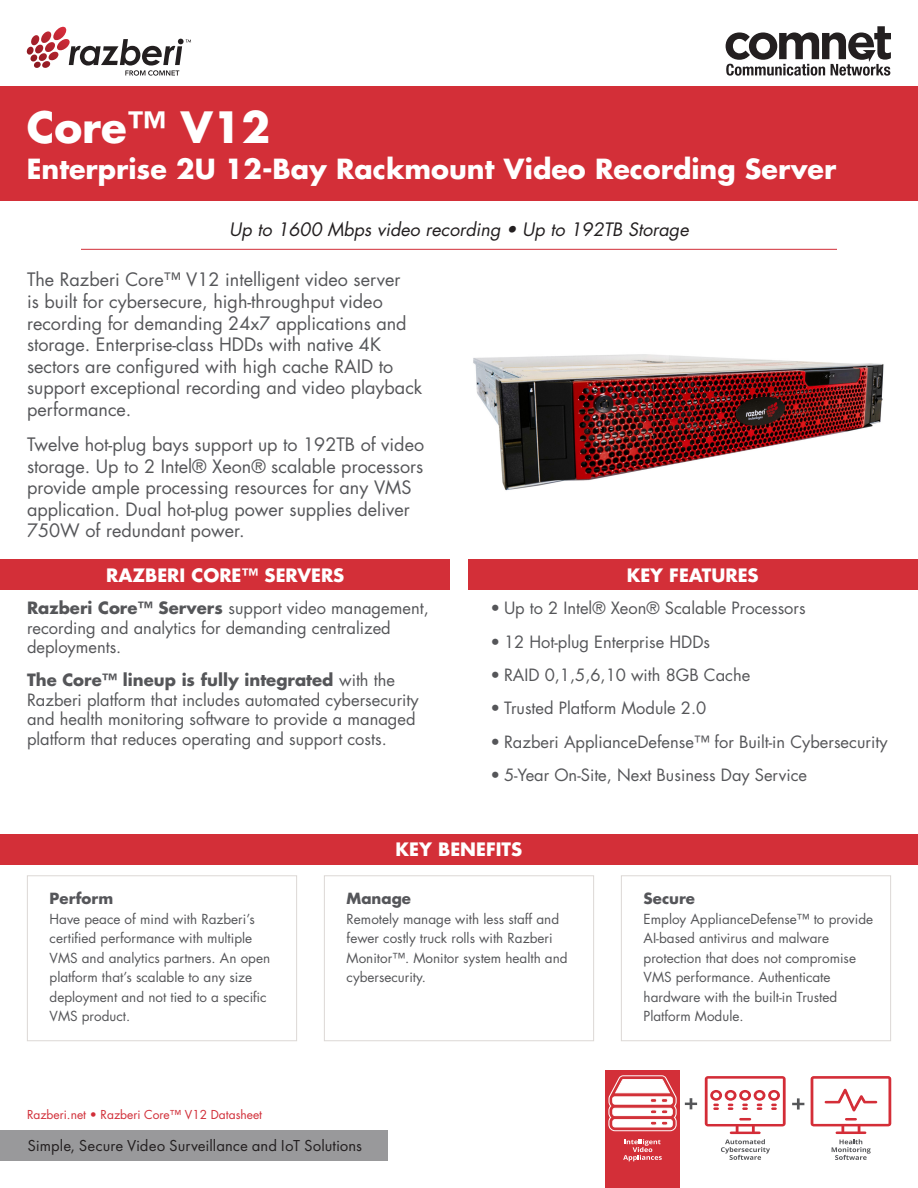
<style>
.page{position:relative;width:918px;height:1188px;background:#fff}
.page>*{position:absolute;margin:0;border:0;box-sizing:border-box;transform-origin:0 0}
.t1{font:700 42px "Futura Std";color:#fff}
.t2{font:700 27px "Futura Std";color:#fff}
.t3{font:18px/21.6px "Futura Std";color:#555659}
.t4{font:italic 18px "Futura Std";color:#231f20}
.t5{font:700 18px "Futura Std";color:#fff}
.t6{font:16.5px/19.5px "Futura Std";color:#555659}
.t7{font:16.5px "Futura PT";letter-spacing:.005em;color:#231f20}
.t8{font:700 15px "Futura Std";color:#55565a}
.t9{font:13.5px/19.5px "Futura Std";color:#555659}
.t10{font:12px "Futura Std";color:#d12e38}
.s1{font-weight:700}
</style>
<div class="page">
<svg style="left:27px;top:27px;width:164px;height:49px"></svg>
<div style="left:0;top:1130px;width:388px;height:31px;background:#99999b"></div>
<hr style="left:81px;top:249px;width:756px;height:1px;background:#d12e38">
<div style="left:0;top:834px;width:918px;height:30px;background:#d32f38"></div>
<div style="left:468px;top:559px;width:450px;height:31px;background:#d32f38"></div>
<div style="left:0;top:559px;width:450px;height:31px;background:#d32f38"></div>
<svg style="left:726px;top:26px;width:165px;height:50px"></svg>
<div style="left:0;top:86px;width:918px;height:115px;background:#d32f38"></div>
<div style="left:606px;top:1071px;width:74px;height:117px;background:#d32f38"></div>
<svg style="left:705px;top:1076px;width:81px;height:84px"></svg>
<svg style="left:811px;top:1076px;width:80px;height:84px"></svg>
<svg style="left:608px;top:1075px;width:69px;height:56px"></svg>
<svg style="left:685px;top:1098px;width:12px;height:11px"></svg>
<svg style="left:792px;top:1098px;width:12px;height:12px"></svg>
<svg style="left:623px;top:1139px;width:39px;height:22px"></svg>
<img style="left:473px;top:354px;width:411px;height:137px">
<div style="left:27px;top:875px;width:270px;height:166px;border:1px solid #dcd8d5"></div>
<div style="left:324px;top:875px;width:270px;height:166px;border:1px solid #dcd8d5"></div>
<div style="left:621px;top:875px;width:270px;height:166px;border:1px solid #dcd8d5"></div>
<p class="t1" style="left:27px;top:99px;width:245px">Core™ V12</p>
<p class="t2" style="left:27px;top:151px;width:811px">Enterprise 2U 12-Bay Rackmount Video Recording Server</p>
<p class="t4" style="left:229px;top:218px;width:461px">Up to 1600 Mbps video recording • Up to 192TB Storage</p>
<p class="t3" style="left:27px;top:269px;width:397px">The Razberi Core™ V12 intelligent video server<br>is built for cybersecure, high-throughput video recording for demanding 24x7 applications and storage. Enterprise-class HDDs with native 4K sectors are configured with high cache RAID to support exceptional recording and video playback performance.</p>
<p class="t3" style="left:27px;top:434px;width:399px">Twelve hot-plug bays support up to 192TB of video storage. Up to 2 Intel® Xeon® scalable processors provide ample processing resources for any VMS application. Dual hot-plug power supplies deliver 750W of redundant power.</p>
<p class="t5" style="left:106px;top:563px;width:240px">RAZBERI CORE™ SERVERS</p>
<p class="t5" style="left:627px;top:563px;width:134px">KEY FEATURES</p>
<p class="t6" style="left:27px;top:599px;width:403px"><span class="s1">Razberi Core™ Servers</span> support video management, recording and analytics for demanding centralized deployments.</p>
<p class="t6" style="left:27px;top:671px;width:393px"><span class="s1">The Core™ lineup is fully integrated</span> with the Razberi platform that includes automated cybersecurity and health monitoring software to provide a managed platform that reduces operating and support costs.</p>
<p class="t6" style="left:490px;top:599px;width:317px">• Up to 2 Intel® Xeon® Scalable Processors</p>
<p class="t6" style="left:490px;top:632px;width:221px">• 12 Hot-plug Enterprise HDDs</p>
<p class="t6" style="left:490px;top:665px;width:261px">• RAID 0,1,5,6,10 with 8GB Cache</p>
<p class="t6" style="left:490px;top:699px;width:217px">• Trusted Platform Module 2.0</p>
<p class="t6" style="left:490px;top:732px;width:399px">• Razberi ApplianceDefense™ for Built-in Cybersecurity</p>
<p class="t6" style="left:490px;top:765px;width:318px">• 5-Year On-Site, Next Business Day Service</p>
<p class="t8" style="left:50px;top:889px;width:65px">Perform</p>
<p class="t9" style="left:50px;top:909px;width:222px">Have peace of mind with Razberi’s certified performance with multiple<br>VMS and analytics partners. An open platform that’s scalable to any size deployment and not tied to a specific<br>VMS product.</p>
<p class="t10" style="left:27px;top:1107px;width:237px">Razberi.net • Razberi Core™ V12 Datasheet</p>
<p class="t5" style="left:396px;top:838px;width:128px">KEY BENEFITS</p>
<p class="t8" style="left:347px;top:889px;width:66px">Manage</p>
<p class="t9" style="left:347px;top:909px;width:223px">Remotely manage with less staff and fewer costly truck rolls with Razberi<br>Monitor™. Monitor system health and cybersecurity.</p>
<p class="t7" style="left:28px;top:1136px;width:336px">Simple, Secure Video Surveillance and IoT Solutions</p>
<p class="t8" style="left:644px;top:889px;width:53px">Secure</p>
<p class="t9" style="left:644px;top:909px;width:231px">Employ ApplianceDefense™ to provide<br>AI-based antivirus and malware protection that does not compromise<br>VMS performance. Authenticate hardware with the built-in Trusted<br>Platform Module.</p>
</div>
